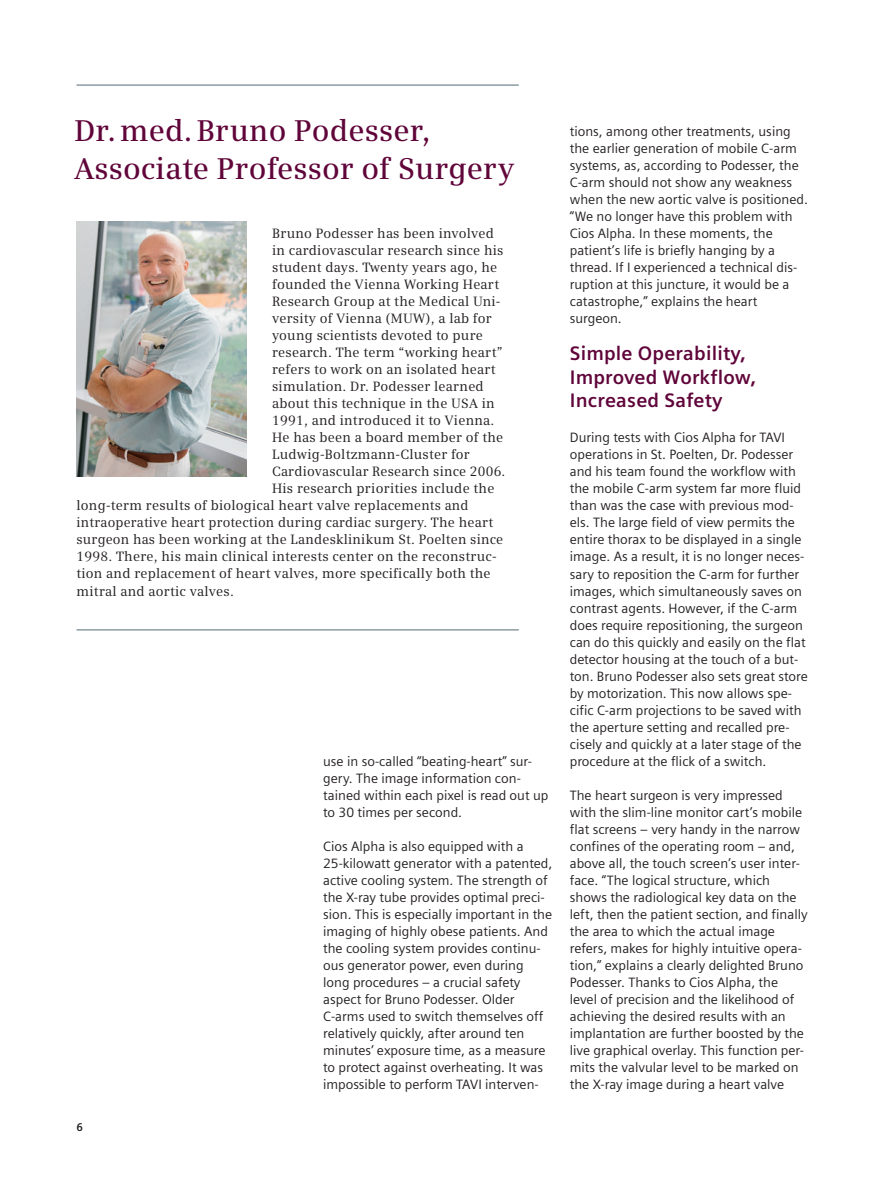
<style>
.page{position:relative;width:893px;height:1191px;background:#fff}
.page>*{position:absolute;margin:0;border:0;box-sizing:border-box;transform-origin:0 0}
.t1{font:600 30px/38.2px "Siemens Serif";letter-spacing:.005em;color:#60053a}
.t2{font:700 19.5px/23.4px "Siemens Sans";letter-spacing:.01em;color:#60053a}
.t3{font:13.5px/17px "Siemens Sans";color:#231f20}
.t4{font:13.5px "Siemens Serif";letter-spacing:.015em;color:#231f20}
.t5{font:700 11.25px "Siemens Sans";color:#231f20}
</style>
<div class="page">
<hr style="left:77px;top:85px;width:442px;height:1px;background:#546974">
<hr style="left:77px;top:629px;width:442px;height:1px;background:#546974">
<img style="left:77px;top:221px;width:170px;height:255px">
<h1 class="t1" style="left:74px;top:111px;width:441px">Dr. med. Bruno Podesser,<br>Associate Professor of Surgery</h1>
<p class="t4" style="left:272px;top:226px;width:223px">Bruno Podesser has been involved</p>
<p class="t4" style="left:272px;top:243px;width:233px">in cardiovascular research since his</p>
<p class="t4" style="left:272px;top:260px;width:227px">student days. Twenty years ago, he</p>
<p class="t4" style="left:272px;top:277px;width:229px">founded the Vienna Working Heart</p>
<p class="t4" style="left:272px;top:294px;width:230px">Research Group at the Medical Uni-</p>
<p class="t4" style="left:272px;top:311px;width:221px">versity of Vienna (MUW), a lab for</p>
<p class="t4" style="left:272px;top:328px;width:212px">young scientists devoted to pure</p>
<p class="t4" style="left:272px;top:345px;width:232px">research. The term “working heart”</p>
<p class="t4" style="left:272px;top:362px;width:225px">refers to work on an isolated heart</p>
<p class="t4" style="left:272px;top:379px;width:213px">simulation. Dr. Podesser learned</p>
<p class="t4" style="left:272px;top:396px;width:224px">about this technique in the USA in</p>
<p class="t4" style="left:272px;top:413px;width:224px">1991, and introduced it to Vienna.</p>
<p class="t4" style="left:272px;top:430px;width:233px">He has been a board member of the</p>
<p class="t4" style="left:272px;top:447px;width:199px">Ludwig-Boltzmann-Cluster for</p>
<p class="t4" style="left:272px;top:464px;width:235px">Cardiovascular Research since 2006.</p>
<p class="t4" style="left:272px;top:481px;width:224px">His research priorities include the</p>
<p class="t4" style="left:77px;top:498px;width:393px">long-term results of biological heart valve replacements and</p>
<p class="t4" style="left:77px;top:515px;width:418px">intraoperative heart protection during cardiac surgery. The heart</p>
<p class="t4" style="left:77px;top:532px;width:428px">surgeon has been working at the Landesklinikum St. Poelten since</p>
<p class="t4" style="left:77px;top:549px;width:422px">1998. There, his main clinical interests center on the reconstruc-</p>
<p class="t4" style="left:77px;top:566px;width:416px">tion and replacement of heart valves, more specifically both the</p>
<p class="t4" style="left:77px;top:583px;width:159px">mitral and aortic valves.</p>
<p class="t5" style="left:77px;top:1120px;width:8px">6</p>
<p class="t3" style="left:323px;top:752px;width:227px">use in so-called “beating-heart” sur&shy;gery. The image information con&shy;tained within each pixel is read out up to 30 times per second.</p>
<p class="t3" style="left:323px;top:837px;width:231px">Cios Alpha is also equipped with a 25-kilowatt generator with a patented, active cooling system. The strength of the X-ray tube provides optimal preci&shy;sion. This is especially important in the imaging of highly obese patients. And the cooling system provides continu&shy;ous generator power, even during long procedures – a crucial safety aspect for Bruno Podesser. Older C-arms used to switch themselves off relatively quickly, after around ten minutes’ exposure time, as a measure to protect against overheating. It was impossible to perform TAVI interven-</p>
<p class="t3" style="left:570px;top:123px;width:240px">tions, among other treatments, using the earlier generation of mobile C-arm systems, as, according to Podesser, the C-arm should not show any weakness when the new aortic valve is positioned. “We no longer have this problem with Cios Alpha. In these moments, the patient’s life is briefly hanging by a thread. If I experienced a technical dis&shy;ruption at this juncture, it would be a catastrophe,” explains the heart surgeon.</p>
<h2 class="t2" style="left:570px;top:342px;width:188px">Simple Operability,<br>Improved Workflow,<br>Increased Safety</h2>
<p class="t3" style="left:570px;top:429px;width:240px">During tests with Cios Alpha for TAVI operations in St. Poelten, Dr. Podesser and his team found the workflow with the mobile C-arm system far more fluid than was the case with previous mod&shy;els. The large field of view permits the entire thorax to be displayed in a single image. As a result, it is no longer neces&shy;sary to reposition the C-arm for further images, which simultaneously saves on contrast agents. However, if the C-arm does require repositioning, the surgeon can do this quickly and easily on the flat detector housing at the touch of a but&shy;ton. Bruno Podesser also sets great store by motorization. This now allows spe&shy;cific C-arm projections to be saved with the aperture setting and recalled pre&shy;cisely and quickly at a later stage of the procedure at the flick of a switch.</p>
<p class="t3" style="left:570px;top:786px;width:239px">The heart surgeon is very impressed with the slim-line monitor cart’s mobile flat screens – very handy in the narrow confines of the operating room – and, above all, the touch screen’s user inter&shy;face. “The logical structure, which shows the radiological key data on the left, then the patient section, and finally the area to which the actual image refers, makes for highly intuitive opera&shy;tion,” explains a clearly delighted Bruno Podesser. Thanks to Cios Alpha, the level of precision and the likelihood of achieving the desired results with an implantation are further boosted by the live graphical overlay. This function per&shy;mits the valvular level to be marked on the X-ray image during a heart valve</p>
</div>
